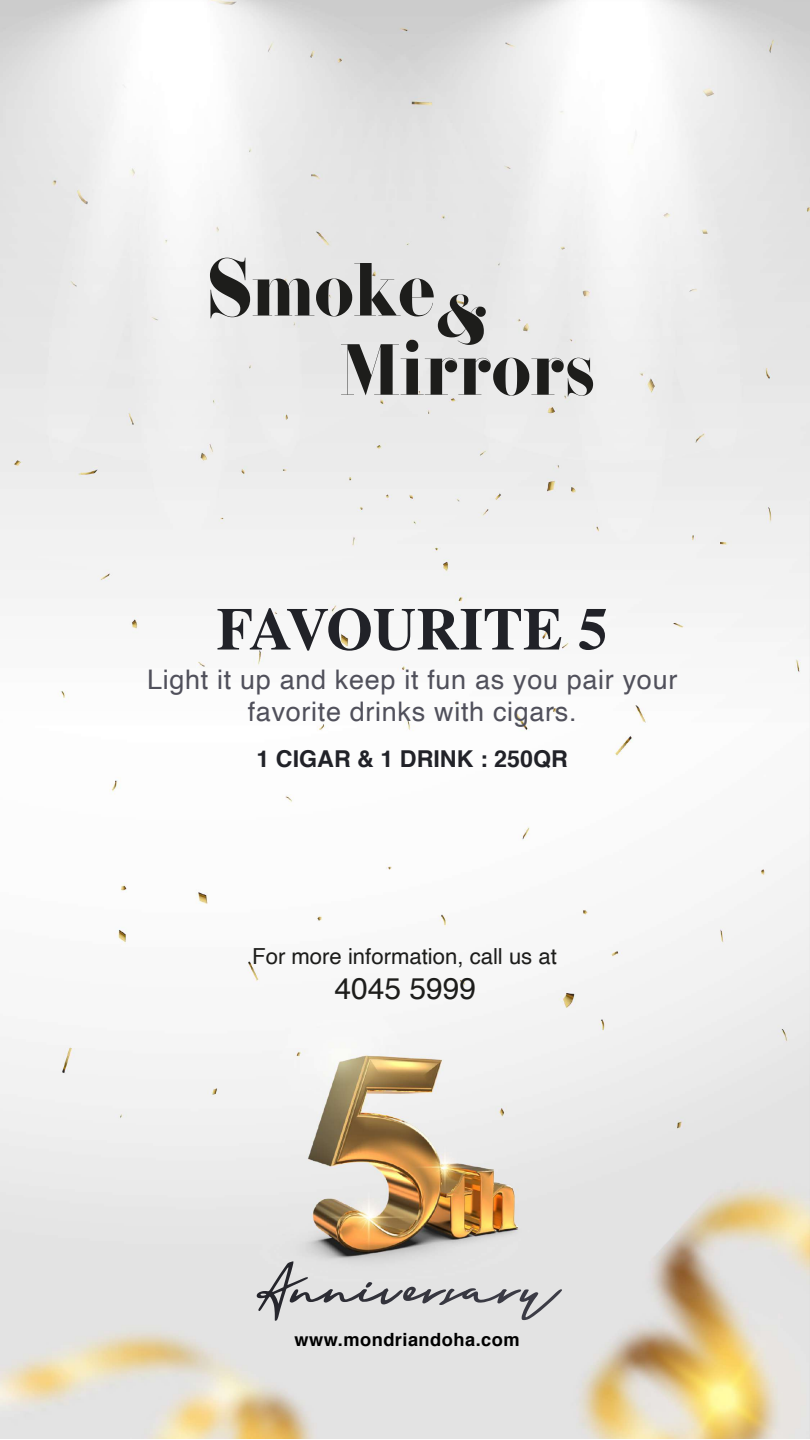
<style>
.page{position:relative;width:810px;height:1440px;background:#fff}
.page>*{position:absolute;margin:0;border:0;box-sizing:border-box;transform-origin:0 0}
.t1{font:700 60px "STIX General";color:#212228}
.t2{font:30px "Helvetica";color:#1d1d1b}
.t3{font:27px/32.4px "Helvetica";letter-spacing:.025em;color:#50505b;text-align:center}
.t4{font:700 23.25px "Helvetica";color:#212228}
.t5{font:22.12px "Helvetica";color:#1d1d1b}
.t6{font:700 18.23px "Helvetica";letter-spacing:.025em;color:#000}
</style>
<div class="page">
<img style="left:0;top:0;width:810px;height:1439px">
<svg style="left:210px;top:258px;width:383px;height:139px;background:#c1c1c1"></svg>
<svg style="left:257px;top:1261px;width:305px;height:60px;background:#cccdce"></svg>
<h1 class="t1" style="left:217px;top:586px;width:393px">FAVOURITE 5</h1>
<p class="t3" style="left:147px;top:664px;width:532px">Light it up and keep it fun as you pair your favorite drinks with cigars.</p>
<p class="t4" style="left:257px;top:740px;width:313px">1 CIGAR &amp; 1 DRINK : 250QR</p>
<p class="t5" style="left:252px;top:939px;width:306px">For more information, call us at</p>
<p class="t2" style="left:334px;top:965px;width:143px">4045 5999</p>
<p class="t6" style="left:295px;top:1324px;width:226px">www.mondriandoha.com</p>
</div>
